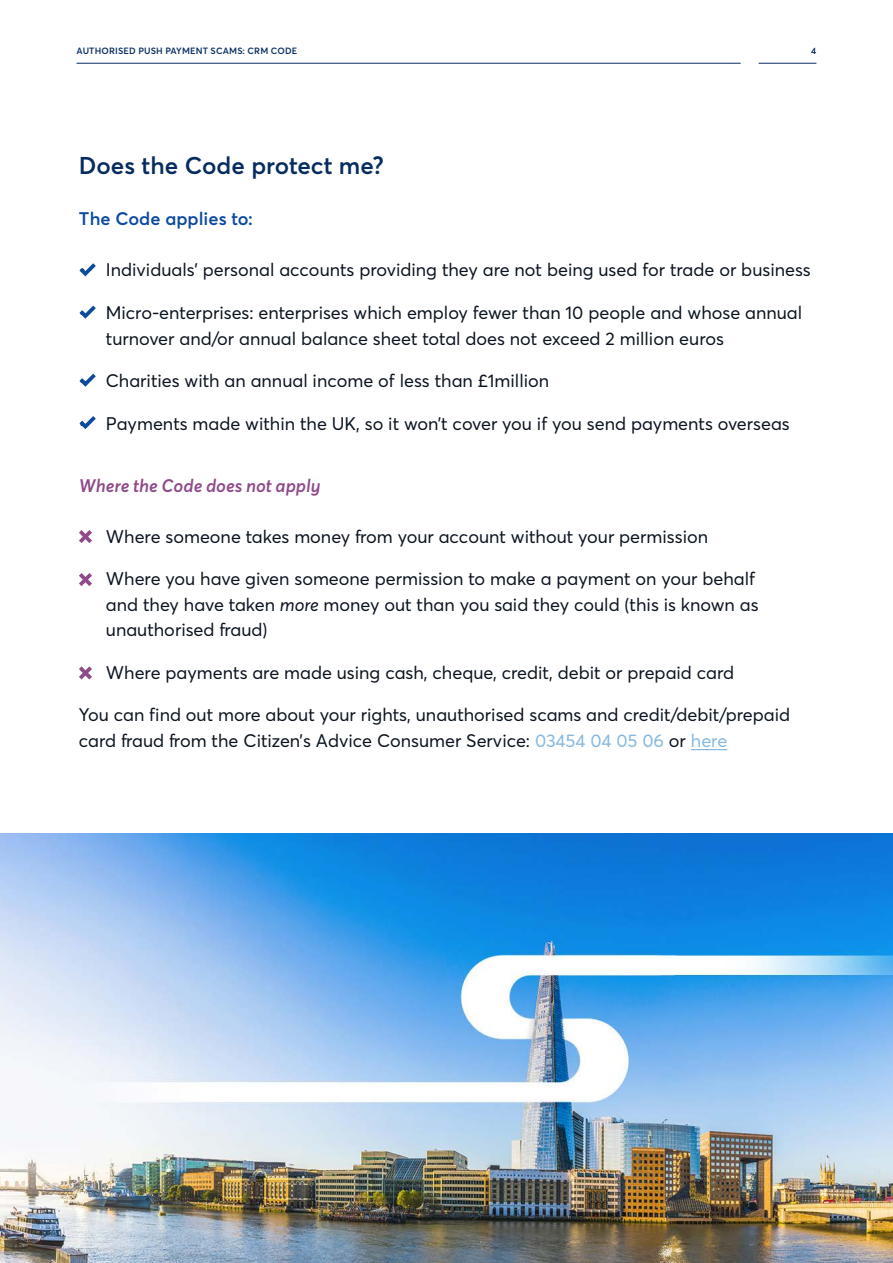
<style>
.page{position:relative;width:893px;height:1263px;background:#fff}
.page>*{position:absolute;margin:0;border:0;box-sizing:border-box;transform-origin:0 0}
.t1{font:600 24px "Averta";color:#072c5f}
.t2{font:18px/25.5px "Averta";color:#0b1420}
.t3{font:italic 600 18px "Averta";color:#8f4a89}
.t4{font:600 18px "Averta";color:#0c4a9f}
.t5{font:600 9px "Averta";letter-spacing:.015em;color:#072c5f}
.s1{font-style:italic}
.s2{color:#86b8e0}
</style>
<div class="page">
<hr style="left:77px;top:63px;width:664px;height:1px;background:#072c5f">
<hr style="left:759px;top:63px;width:57px;height:1px;background:#072c5f">
<hr style="left:691px;top:749px;width:36px;height:1px;background:#86b8e0">
<svg style="left:79px;top:263px;width:17px;height:14px"></svg>
<svg style="left:79px;top:305px;width:17px;height:14px"></svg>
<svg style="left:79px;top:373px;width:17px;height:14px"></svg>
<svg style="left:79px;top:416px;width:17px;height:13px"></svg>
<svg style="left:79px;top:530px;width:13px;height:13px"></svg>
<svg style="left:79px;top:573px;width:13px;height:13px"></svg>
<svg style="left:79px;top:666px;width:13px;height:14px"></svg>
<img style="left:0;top:833px;width:893px;height:430px">
<p class="t5" style="left:77px;top:44px;width:222px">AUTHORISED PUSH PAYMENT SCAMS: CRM CODE</p>
<p class="t5" style="left:811px;top:44px;width:7px">4</p>
<h1 class="t1" style="left:79px;top:149px;width:306px">Does the Code protect me?</h1>
<p class="t4" style="left:79px;top:206px;width:176px">The Code applies to:</p>
<p class="t2" style="left:79px;top:257px;width:733px">• Individuals’ personal accounts providing they are not being used for trade or business</p>
<p class="t2" style="left:106px;top:299px;width:698px;text-indent:-27px">• Micro-enterprises: enterprises which employ fewer than 10 people and whose annual turnover and/or annual balance sheet total does not exceed 2 million euros</p>
<p class="t2" style="left:79px;top:367px;width:472px">• Charities with an annual income of less than £1million</p>
<p class="t2" style="left:79px;top:410px;width:712px">• Payments made within the UK, so it won’t cover you if you send payments overseas</p>
<p class="t3" style="left:79px;top:473px;width:243px">Where the Code does not apply</p>
<p class="t2" style="left:79px;top:523px;width:631px">• Where someone takes money from your account without your permission</p>
<p class="t2" style="left:106px;top:565px;width:654px;text-indent:-27px">• Where you have given someone permission to make a payment on your behalf and they have taken <span class="s1">more</span> money out than you said they could (this is known as unauthorised fraud)</p>
<p class="t2" style="left:79px;top:659px;width:657px">• Where payments are made using cash, cheque, credit, debit or prepaid card</p>
<p class="t2" style="left:79px;top:701px;width:713px">You can find out more about your rights, unauthorised scams and credit/debit/prepaid card fraud from the Citizen’s Advice Consumer Service: <span class="s2">03454 04 05 06</span> or <span class="s2">here</span></p>
</div>
